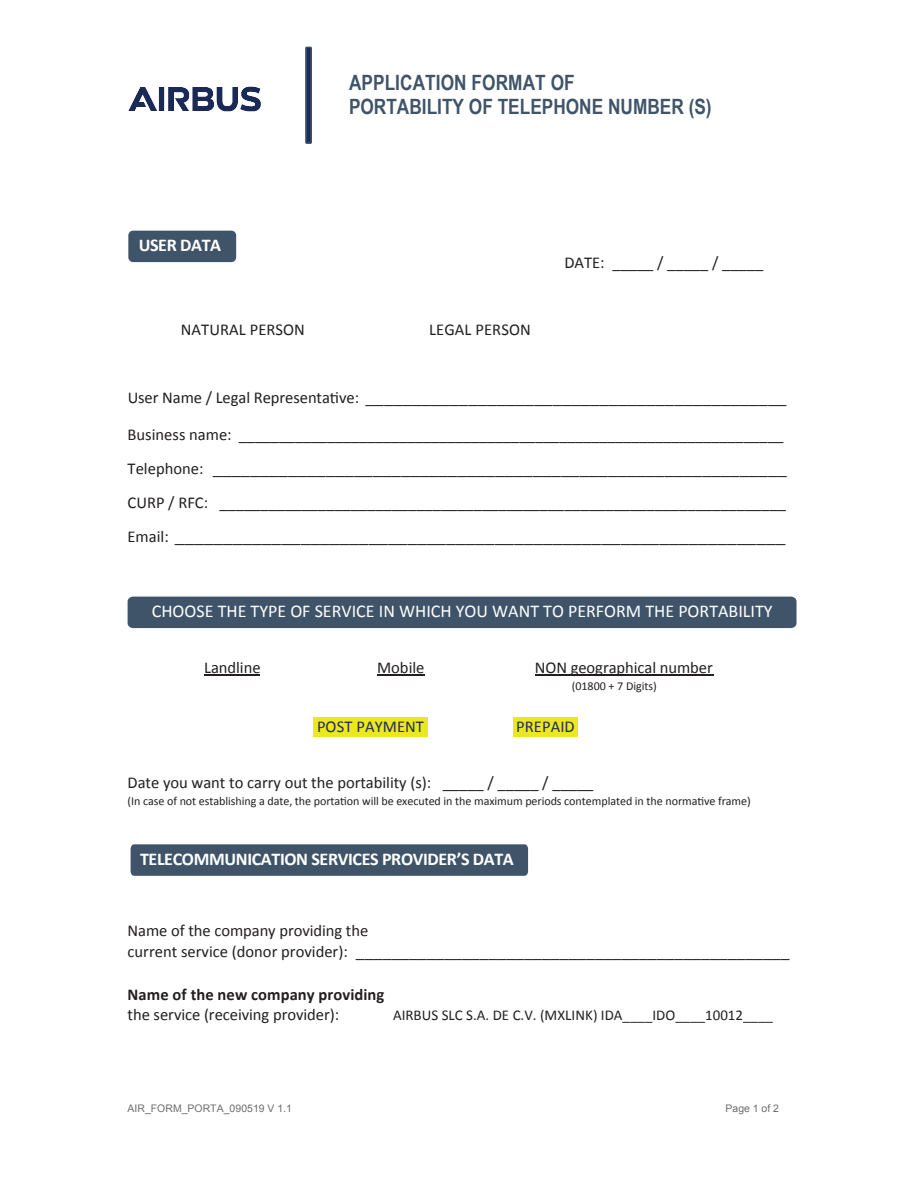
<style>
.page{position:relative;width:918px;height:1188px;background:#fff}
.page>*{position:absolute;margin:0;border:0;box-sizing:border-box;transform-origin:0 0}
.t1{font:700 21px/24.2px "Arial Narrow";color:#405469}
.t2{font:18px "Calibri";color:#fff}
.t3{font:700 18px "Calibri";letter-spacing:-.02em;color:#fff}
.t4{font:16.5px/33.8px "Calibri";color:#231f20}
.t5{font:700 16.5px "Calibri";letter-spacing:.005em;color:#231f20}
.t6{font:16.5px "Calibri";letter-spacing:.005em;color:#1c2d5a}
.t7{font:15px "Calibri";color:#231f20}
.t8{font:12px "Calibri";letter-spacing:-.005em;color:#231f20}
.t9{font:10.5px "Arial";color:#6d6e71}
</style>
<div class="page">
<hr style="left:204px;top:675px;width:56px;height:1px;background:#231f20">
<hr style="left:377px;top:675px;width:48px;height:1px;background:#231f20">
<hr style="left:535px;top:675px;width:178px;height:1px;background:#231f20">
<div style="left:313px;top:717px;width:115px;height:20px;background:#ece820"></div>
<div style="left:513px;top:717px;width:65px;height:20px;background:#ece820"></div>
<div style="left:128px;top:230px;width:109px;height:33px;background:#405469;border-radius:5px"></div>
<div style="left:127px;top:229px;width:111px;height:35px;border:2px solid #fff;border-radius:5px"></div>
<div style="left:127px;top:596px;width:670px;height:33px;background:#405469;border-radius:6px"></div>
<div style="left:126px;top:595px;width:672px;height:35px;border:2px solid #fff;border-radius:6px"></div>
<svg style="left:130px;top:844px;width:399px;height:32px;background:#43576c"></svg>
<img style="left:128px;top:86px;width:133px;height:26px">
<div style="left:306px;top:47px;width:5px;height:96px;background:#1c2d5a"></div>
<div style="left:305px;top:47px;width:7px;height:97px;border:2px solid #405469"></div>
<p class="t3" style="left:139px;top:234px;width:84px">USER DATA</p>
<p class="t1" style="left:349px;top:70px;width:364px">APPLICATION FORMAT OF<br>PORTABILITY OF TELEPHONE NUMBER (S)</p>
<p class="t4" style="left:564px;top:246px;width:200px">DATE: _____ / _____ / _____</p>
<p class="t4" style="left:181px;top:313px;width:126px">NATURAL PERSON</p>
<p class="t4" style="left:429px;top:313px;width:103px">LEGAL PERSON</p>
<p class="t4" style="left:128px;top:381px;width:661px">User Name / Legal Representative: _____________________________________________</p>
<p class="t4" style="left:128px;top:418px;width:661px">Business name: ____________________________________________________________________ Telephone: _____________________________________________________________ CURP / RFC: _____________________________________________________________________ Email: _______________________________________________________________</p>
<p class="t2" style="left:152px;top:600px;width:622px">CHOOSE THE TYPE OF SERVICE IN WHICH YOU WANT TO PERFORM THE PORTABILITY</p>
<p class="t4" style="left:204px;top:651px;width:58px">Landline</p>
<p class="t4" style="left:377px;top:651px;width:49px">Mobile</p>
<p class="t4" style="left:535px;top:651px;width:179px">NON geographical number</p>
<p class="t8" style="left:572px;top:679px;width:87px">(01800 + 7 Digits)</p>
<p class="t6" style="left:317px;top:716px;width:109px">POST PAYMENT</p>
<p class="t6" style="left:516px;top:716px;width:60px">PREPAID</p>
<p class="t4" style="left:128px;top:765px;width:467px">Date you want to carry out the portability (s): _____ / _____ / _____</p>
<p class="t8" style="left:128px;top:794px;width:625px">(In case of not establishing a date, the portation will be executed in the maximum periods contemplated in the normative frame)</p>
<p class="t3" style="left:140px;top:848px;width:375px">TELECOMMUNICATION SERVICES PROVIDER’S DATA</p>
<p class="t4" style="left:128px;top:921px;width:664px;line-height:20.1px">Name of the company providing the<br>current service (donor provider): __ _______________________________________________</p>
<p class="t5" style="left:128px;top:984px;width:258px">Name of the new company providing</p>
<p class="t4" style="left:128px;top:998px;width:213px">the service (receiving provider):</p>
<p class="t7" style="left:393px;top:1006px;width:381px">AIRBUS SLC S.A. DE C.V. (MXLINK) IDA____IDO____10012____</p>
<p class="t9" style="left:128px;top:1102px;width:166px">AIR_FORM_PORTA_090519 V 1.1</p>
<p class="t9" style="left:726px;top:1102px;width:55px">Page 1 of 2</p>
</div>
